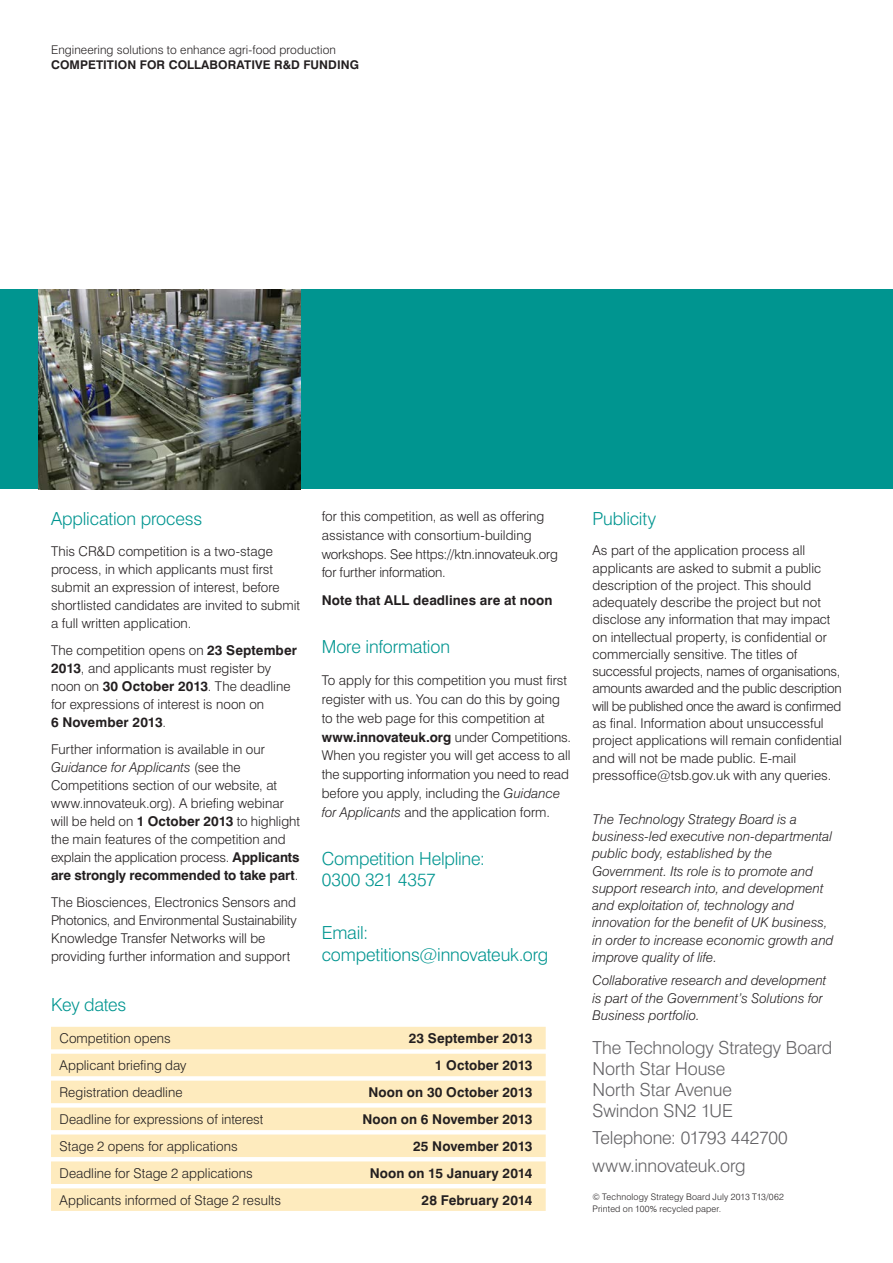
<style>
.page{position:relative;width:893px;height:1263px;background:#fff}
.page>*{position:absolute;margin:0;border:0;box-sizing:border-box;transform-origin:0 0}
.Subhead{font:300 18px/21.3px "Swiss 721 BT";letter-spacing:-.01em;color:#009590}
.Subhead-2{font:300 18px/21px "Swiss 721 BT";letter-spacing:-.005em;color:#636265}
.TEXT{font:300 13.5px/18px "Swiss 721 BT";color:#231f20}
.TEXT-2{font:italic 300 13.5px/17.2px "Swiss 721 BT";letter-spacing:.005em;color:#231f20}
.comp_dates{font:300 13.5px "Swiss 721 BT";color:#231f20}
.comp_dates-2{font:700 13.5px "Swiss 721 BT";letter-spacing:.005em;color:#231f20}
.TEXT-3{font:700 13.5px "Swiss 721 BT";letter-spacing:.005em;color:#231f20}
.PageHeadAndFooters{font:300 12px "Swiss 721 BT";letter-spacing:.005em;color:#231f20}
.page_header{font:700 12px "Swiss 721 BT";letter-spacing:.005em;color:#231f20}
.notetext{font:300 9px/12px "Swiss 721 BT";letter-spacing:.02em;color:#231f20}
.s1{font-weight:700}
.s2{font-style:italic}
</style>
<div class="page">
<div style="left:51px;top:1027px;width:495px;height:22px;background:#feebbe"></div>
<div style="left:51px;top:1054px;width:495px;height:22px;background:#feebbe"></div>
<div style="left:51px;top:1081px;width:495px;height:22px;background:#feebbe"></div>
<div style="left:51px;top:1107px;width:495px;height:23px;background:#feebbe"></div>
<div style="left:51px;top:1134px;width:495px;height:23px;background:#feebbe"></div>
<div style="left:51px;top:1161px;width:495px;height:23px;background:#feebbe"></div>
<div style="left:51px;top:1188px;width:495px;height:23px;background:#feebbe"></div>
<div style="left:0;top:289px;width:893px;height:200px;background:#009590"></div>
<img style="left:38px;top:289px;width:262px;height:200px">
<p class="PageHeadAndFooters" style="left:51px;top:43px;width:286px">Engineering solutions to enhance agri-food production</p>
<p class="page_header" style="left:51px;top:57px;width:310px">COMPETITION FOR COLLABORATIVE R&amp;D FUNDING</p>
<p class="Subhead" style="left:51px;top:507px;width:153px">Application process</p>
<p class="TEXT" style="left:51px;top:542px;width:251px">This CR&amp;D competition is a two-stage process, in which applicants must first submit an expression of interest, before shortlisted candidates are invited to submit a full written application.</p>
<p class="TEXT" style="left:51px;top:641px;width:247px">The competition opens on <span class="s1">23 September 2013</span>, and applicants must register by noon on <span class="s1">30 October 2013</span>. The deadline for expressions of interest is noon on<br><span class="s1">6 November 2013</span>.</p>
<p class="TEXT" style="left:51px;top:740px;width:250px">Further information is available in our <span class="s2">Guidance for Applicants</span> (see the Competitions section of our website, at www.innovateuk.org). A briefing webinar will be held on <span class="s1">1 October 2013</span> to highlight the main features of the competition and explain the application process. <span class="s1">Applicants are strongly recommended to take part</span>.</p>
<p class="TEXT" style="left:51px;top:893px;width:247px">The Biosciences, Electronics Sensors and Photonics, and Environmental Sustainability Knowledge Transfer Networks will be providing further information and support</p>
<p class="TEXT" style="left:322px;top:507px;width:238px;line-height:18.8px">for this competition, as well as offering assistance with consortium-building workshops. See https://ktn.innovateuk.org for further information.</p>
<p class="TEXT-3" style="left:322px;top:592px;width:232px">Note that ALL deadlines are at noon</p>
<p class="Subhead" style="left:322px;top:636px;width:130px">More information</p>
<p class="TEXT" style="left:322px;top:671px;width:251px;line-height:18.8px">To apply for this competition you must first register with us. You can do this by going to the web page for this competition at <span class="s1">www.innovateuk.org</span> under Competitions.<br>When you register you will get access to all the supporting information you need to read before you apply, including the <span class="s2">Guidance for Applicants</span> and the application form.</p>
<p class="Subhead" style="left:322px;top:848px;width:165px">Competition Helpline:<br>0300 321 4357</p>
<p class="Subhead" style="left:322px;top:922px;width:228px">Email: competitions@innovateuk.org</p>
<p class="Subhead" style="left:51px;top:994px;width:77px">Key dates</p>
<p class="comp_dates" style="left:60px;top:1030px;width:113px">Competition opens</p>
<p class="comp_dates-2" style="left:409px;top:1030px;width:125px">23 September 2013</p>
<p class="comp_dates" style="left:60px;top:1057px;width:129px">Applicant briefing day</p>
<p class="comp_dates-2" style="left:435px;top:1057px;width:99px">1 October 2013</p>
<p class="comp_dates" style="left:60px;top:1084px;width:125px">Registration deadline</p>
<p class="comp_dates-2" style="left:368px;top:1084px;width:166px">Noon on 30 October 2013</p>
<p class="comp_dates" style="left:60px;top:1111px;width:205px">Deadline for expressions of interest</p>
<p class="comp_dates-2" style="left:362px;top:1111px;width:172px">Noon on 6 November 2013</p>
<p class="comp_dates" style="left:60px;top:1137px;width:180px">Stage 2 opens for applications</p>
<p class="comp_dates-2" style="left:413px;top:1137px;width:121px">25 November 2013</p>
<p class="comp_dates" style="left:60px;top:1164px;width:195px">Deadline for Stage 2 applications</p>
<p class="comp_dates-2" style="left:370px;top:1164px;width:164px">Noon on 15 January 2014</p>
<p class="comp_dates" style="left:60px;top:1191px;width:223px">Applicants informed of Stage 2 results</p>
<p class="comp_dates-2" style="left:422px;top:1191px;width:112px">28 February 2014</p>
<p class="Subhead" style="left:592px;top:507px;width:65px">Publicity</p>
<p class="TEXT" style="left:592px;top:542px;width:251px;line-height:17.2px">As part of the application process all applicants are asked to submit a public description of the project. This should adequately describe the project but not disclose any information that may impact on intellectual property, is confidential or commercially sensitive. The titles of successful projects, names of organisations, amounts awarded and the public description will be published once the award is confirmed as final. Information about unsuccessful project applications will remain confidential and will not be made public. E-mail pressoffice@tsb.gov.uk with any queries.</p>
<p class="TEXT-2" style="left:592px;top:810px;width:243px">The Technology Strategy Board is a business-led executive non-departmental public body, established by the Government. Its role is to promote and support research into, and development and exploitation of, technology and innovation for the benefit of UK business, in order to increase economic growth and improve quality of life.</p>
<p class="TEXT-2" style="left:592px;top:972px;width:235px">Collaborative research and development is part of the Government’s Solutions for<br>Business portfolio.</p>
<p class="Subhead-2" style="left:592px;top:1037px;width:241px">The Technology Strategy Board<br>North Star House<br>North Star Avenue<br>Swindon SN2 1UE</p>
<p class="Subhead-2" style="left:592px;top:1127px;width:197px">Telephone: 01793 442700</p>
<p class="Subhead-2" style="left:592px;top:1155px;width:155px">www.innovateuk.org</p>
<p class="notetext" style="left:592px;top:1191px;width:193px">© Technology Strategy Board July 2013 T13/062<br>Printed on 100% recycled paper.</p>
</div>
